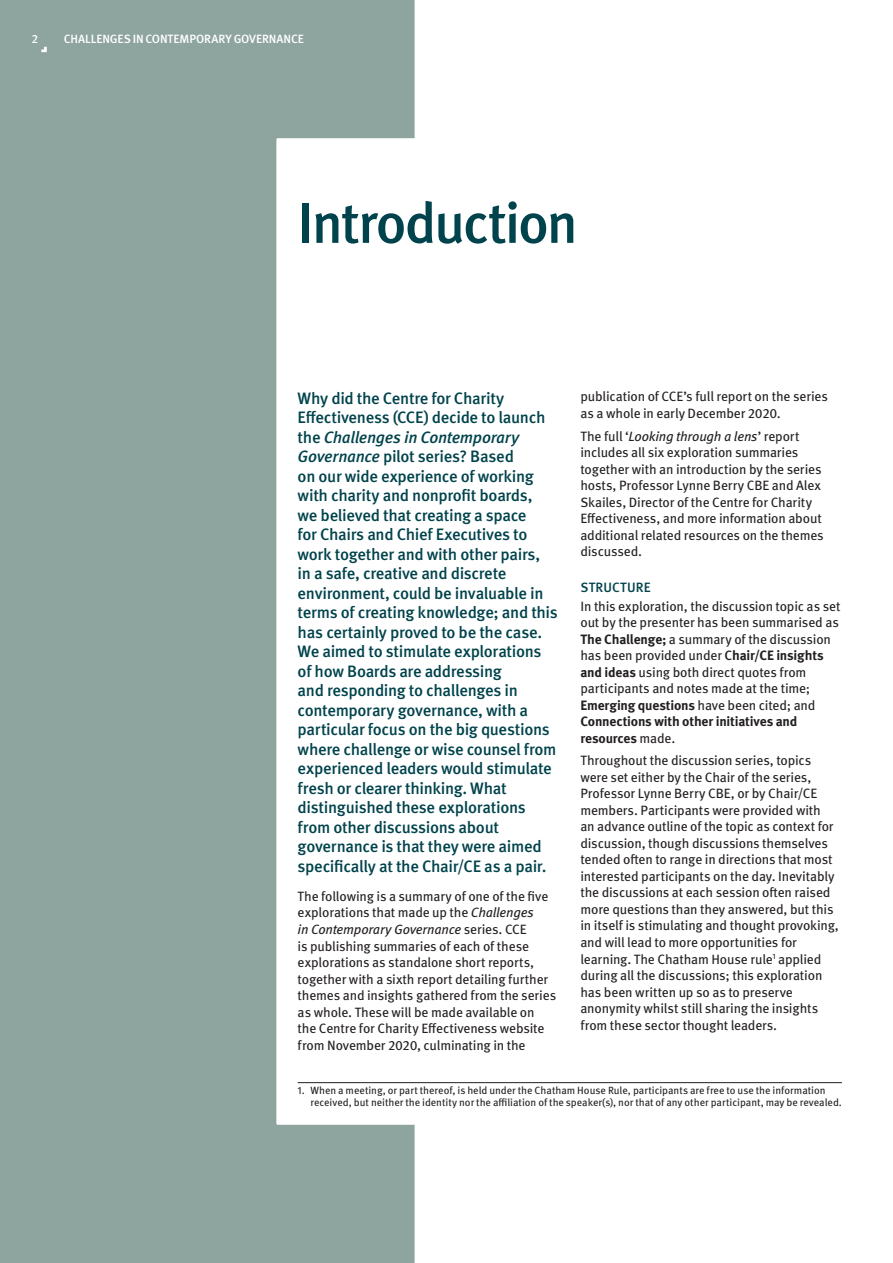
<style>
.page{position:relative;width:893px;height:1263px;background:#fff}
.page>*{position:absolute;margin:0;border:0;box-sizing:border-box;transform-origin:0 0}
._1__Heading__MetaOT{font:500 57px "Meta Pro";letter-spacing:-.045em;color:#00434c}
._3__Lead-in__MetaOT{font:500 16.5px/19.5px "Meta Pro";letter-spacing:-.02em;color:#00434c}
._6__Body_Copy__MetaO{font:13.5px/16.5px "Meta Pro";letter-spacing:-.015em;color:#231f20}
._5__Subheading__Meta{font:500 13.5px "Meta Pro";letter-spacing:.01em;color:#00434c}
._12__Page_Header__Me{font:500 12px "Meta Pro";letter-spacing:-.01em;color:#fff}
._13__Folio_-_LHP__Me{font:500 12px "Meta Pro";color:#fff}
.Footnotes{font:10.5px/12px "Meta Pro";letter-spacing:-.005em;color:#231f20}
.s1{font-style:italic}
.s2{font-weight:700}
.s3{font-weight:500}
</style>
<div class="page">
<svg style="left:0;top:0;width:415px;height:1263px;fill:#8da49f"></svg>
<svg style="left:41px;top:47px;width:6px;height:5px"></svg>
<hr style="left:298px;top:1082px;width:544px;height:1px;background:#231f20">
<p class="_13__Folio_-_LHP__Me" style="left:31px;top:29px;width:8px">2</p>
<p class="_12__Page_Header__Me" style="left:64px;top:29px;width:242px">CHALLENGES IN CONTEMPORARY GOVERNANCE</p>
<p class="_1__Heading__MetaOT" style="left:298px;top:179px;width:282px">Introduction</p>
<p class="_3__Lead-in__MetaOT" style="left:298px;top:387px;width:262px">Why did the Centre for Charity Effectiveness (CCE) decide to launch the <span class="s1">Challenges in Contemporary Governance</span> pilot series? Based<br>on our wide experience of working with charity and nonprofit boards,<br>we believed that creating a space<br>for Chairs and Chief Executives to work together and with other pairs,<br>in a safe, creative and discrete environment, could be invaluable in terms of creating knowledge; and this has certainly proved to be the case.<br>We aimed to stimulate explorations of how Boards are addressing<br>and responding to challenges in contemporary governance, with a particular focus on the big questions where challenge or wise counsel from experienced leaders would stimulate fresh or clearer thinking. What distinguished these explorations from other discussions about governance is that they were aimed specifically at the Chair/CE as a pair.  </p>
<p class="_6__Body_Copy__MetaO" style="left:298px;top:887px;width:260px">The following is a summary of one of the five explorations that made up the <span class="s1">Challenges<br>in Contemporary Governance</span> series. CCE<br>is publishing summaries of each of these explorations as standalone short reports, together with a sixth report detailing further themes and insights gathered from the series as whole. These will be made available on the Centre for Charity Effectiveness website from November 2020, culminating in the</p>
<p class="_6__Body_Copy__MetaO" style="left:580px;top:388px;width:249px">publication of CCE’s full report on the series as a whole in early December 2020.</p>
<p class="_6__Body_Copy__MetaO" style="left:580px;top:427px;width:245px">The full ‘<span class="s1">Looking through a lens</span>’ report includes all six exploration summaries together with an introduction by the series hosts, Professor Lynne Berry CBE and Alex Skailes, Director of the Centre for Charity Effectiveness, and more information about additional related resources on the themes discussed.</p>
<p class="_5__Subheading__Meta" style="left:580px;top:577px;width:72px">STRUCTURE</p>
<p class="_6__Body_Copy__MetaO" style="left:580px;top:597px;width:262px">In this exploration, the discussion topic as set out by the presenter has been summarised as <span class="s2">The Challenge;</span> a summary of the discussion has been provided under <span class="s3">C</span><span class="s2">hair/CE insights and ideas</span> using both direct quotes from participants and notes made at the time; <span class="s2">Emerging questions</span> have been cited; and <span class="s2">Connections with other initiatives and resources</span> made.</p>
<p class="_6__Body_Copy__MetaO" style="left:580px;top:752px;width:260px">Throughout the discussion series, topics were set either by the Chair of the series, Professor Lynne Berry CBE, or by Chair/CE members. Participants were provided with<br>an advance outline of the topic as context for discussion, though discussions themselves tended often to range in directions that most interested participants on the day. Inevitably the discussions at each session often raised more questions than they answered, but this in itself is stimulating and thought provoking, and will lead to more opportunities for learning. The Chatham House rule<sup>1</sup> applied during all the discussions; this exploration has been written up so as to preserve anonymity whilst still sharing the insights from these sector thought leaders.</p>
<p class="Footnotes" style="left:310px;top:1083px;width:533px;text-indent:-13px">1. When a meeting, or part thereof, is held under the Chatham House Rule, participants are free to use the information received, but neither the identity nor the affiliation of the speaker(s), nor that of any other participant, may be revealed.</p>
</div>
